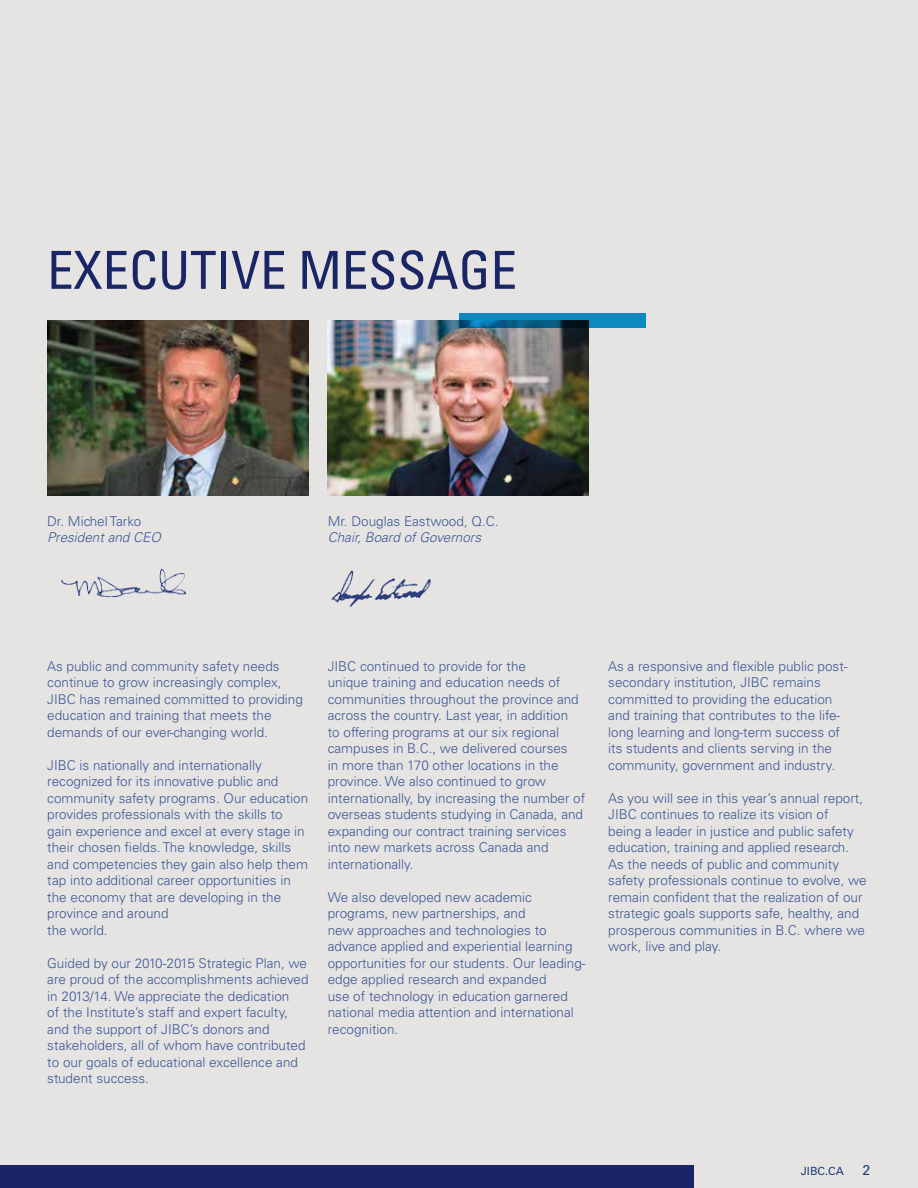
<style>
.page{position:relative;width:918px;height:1188px;background:#e6e4e3}
.page>*{position:absolute;margin:0;border:0;box-sizing:border-box;transform-origin:0 0}
.t1{font:condensed 52.5px "Univers LT Std";color:#192565}
.t2{font:14.25px "Univers LT Std";color:#203d7c}
.t3{font:300 13.5px/16.5px "Univers LT Std";color:#3c5896}
.t4{font:italic 300 13.5px "Univers LT Std";color:#3c5896}
.t5{font:11.25px "Univers LT Std";color:#203d7c}
</style>
<div class="page">
<img style="left:328px;top:320px;width:261px;height:175px">
<img style="left:47px;top:320px;width:261px;height:175px">
<svg style="left:459px;top:313px;width:186px;height:15px;fill:#0c8abf"></svg>
<img style="left:61px;top:568px;width:126px;height:30px">
<img style="left:331px;top:570px;width:100px;height:37px">
<div style="left:0;top:1165px;width:693px;height:23px;background:#192565"></div>
<h1 class="t1" style="left:47px;top:237px;width:471px">EXECUTIVE MESSAGE</h1>
<p class="t3" style="left:47px;top:513px;width:96px">Dr. Michel Tarko</p>
<p class="t4" style="left:47px;top:529px;width:115px">President and CEO</p>
<p class="t3" style="left:328px;top:513px;width:172px">Mr. Douglas Eastwood, Q.C.</p>
<p class="t4" style="left:328px;top:529px;width:155px">Chair, Board of Governors</p>
<p class="t3" style="left:47px;top:658px;width:257px">As public and community safety needs continue to grow increasingly complex, JIBC has remained committed to providing education and training that meets the demands of our ever-changing world.</p>
<p class="t3" style="left:47px;top:757px;width:263px">JIBC is nationally and internationally recognized for its innovative public and community safety programs. Our education provides professionals with the skills to gain experience and excel at every stage in their chosen fields. The knowledge, skills and competencies they gain also help them tap into additional career opportunities in the economy that are developing in the province and around<br>the world.</p>
<p class="t3" style="left:47px;top:955px;width:263px">Guided by our 2010-2015 Strategic Plan, we are proud of the accomplishments achieved in 2013/14. We appreciate the dedication<br>of the Institute’s staff and expert faculty, and the support of JIBC’s donors and stakeholders, all of whom have contributed to our goals of educational excellence and student success.</p>
<p class="t3" style="left:328px;top:658px;width:259px">JIBC continued to provide for the<br>unique training and education needs of communities throughout the province and across the country. Last year, in addition<br>to offering programs at our six regional campuses in B.C., we delivered courses<br>in more than 170 other locations in the province. We also continued to grow internationally, by increasing the number of overseas students studying in Canada, and expanding our contract training services into new markets across Canada and internationally.</p>
<p class="t3" style="left:328px;top:889px;width:259px">We also developed new academic programs, new partnerships, and<br>new approaches and technologies to advance applied and experiential learning opportunities for our students. Our leading&shy;edge applied research and expanded<br>use of technology in education garnered national media attention and international recognition.</p>
<p class="t3" style="left:608px;top:658px;width:241px">As a responsive and flexible public post&shy;secondary institution, JIBC remains committed to providing the education and training that contributes to the life&shy;long learning and long-term success of its students and clients serving in the community, government and industry.</p>
<p class="t3" style="left:608px;top:790px;width:260px">As you will see in this year’s annual report, JIBC continues to realize its vision of<br>being a leader in justice and public safety education, training and applied research.<br>As the needs of public and community safety professionals continue to evolve, we remain confident that the realization of our strategic goals supports safe, healthy, and prosperous communities in B.C. where we work, live and play.</p>
<p class="t5" style="left:801px;top:1165px;width:45px">JIBC.CA</p>
<p class="t2" style="left:863px;top:1162px;width:9px">2</p>
</div>
